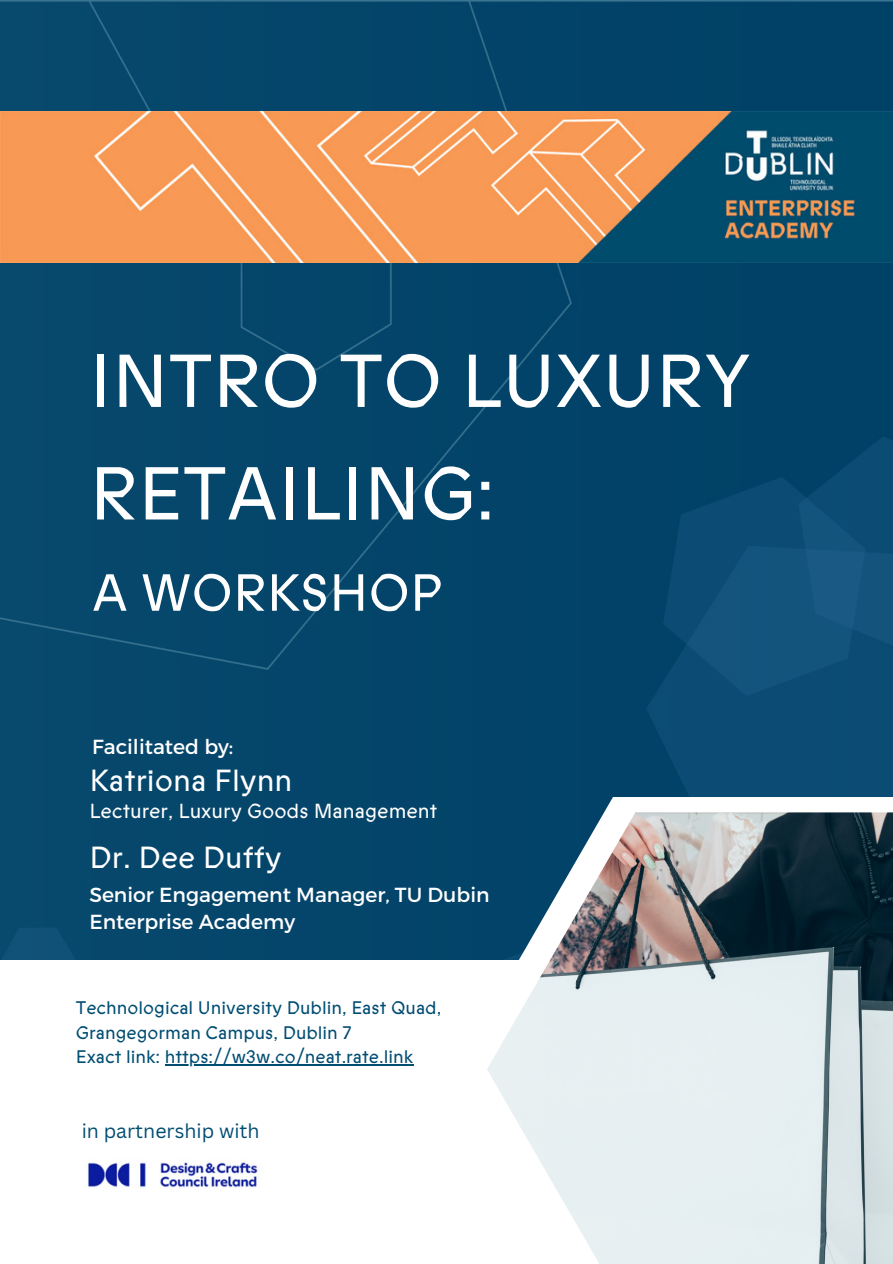
<style>
.page{position:relative;width:893px;height:1264px;background:#fff}
.page>*{position:absolute;margin:0;border:0;box-sizing:border-box;transform-origin:0 0}
.t1{font:74.7px "Prophet";color:#fff}
.t2{font:52.05px "Prophet";color:#fff}
.t3{font:30.45px "Prophet";color:#fff}
.t4{font:20.4px/27.5px "Montserrat";color:#fff}
.t5{font:20.4px "Prophet";color:#fff}
.t6{font:19.5px "Canva Sans";color:#004d72}
.t7{font:18.15px/24.8px "Prophet";color:#004d72}
</style>
<div class="page">
<img style="left:0;top:0;width:892px;height:960px">
<svg style="left:464px;top:797px;width:428px;height:163px;fill:#034469"></svg>
<img style="left:487px;top:812px;width:405px;height:451px">
<img style="left:0;top:111px;width:892px;height:151px">
<img style="left:88px;top:1162px;width:170px;height:26px">
<hr style="left:165px;top:1064px;width:248px;height:1px;background:#004d72">
<h4 class="t1" style="left:89px;top:346px;width:663px">INTRO TO LUXURY</h4>
<h2 class="t1" style="left:89px;top:459px;width:407px">RETAILING:</h2>
<h1 class="t2" style="left:92px;top:568px;width:352px">A WORKSHOP</h1>
<h3 class="t4" style="left:92px;top:732px;width:143px">Facilitated by:</h3>
<p class="t3" style="left:89px;top:766px;width:205px">Katriona Flynn</p>
<p class="t5" style="left:89px;top:801px;width:349px">Lecturer, Luxury Goods Management</p>
<p class="t3" style="left:89px;top:843px;width:194px">Dr. Dee Duffy</p>
<h4 class="t4" style="left:89px;top:879px;width:402px">Senior Engagement Manager, TU Dubin<br>Enterprise Academy</h4>
<h4 class="t7" style="left:76px;top:995px;width:367px">Technological University Dublin, East Quad,<br>Grangegorman Campus, Dublin 7</h4>
<h3 class="t7" style="left:76px;top:1045px;width:339px">Exact link: https://w3w.co/neat.rate.link</h3>
<p class="t6" style="left:82px;top:1117px;width:179px">in partnership with</p>
</div>
